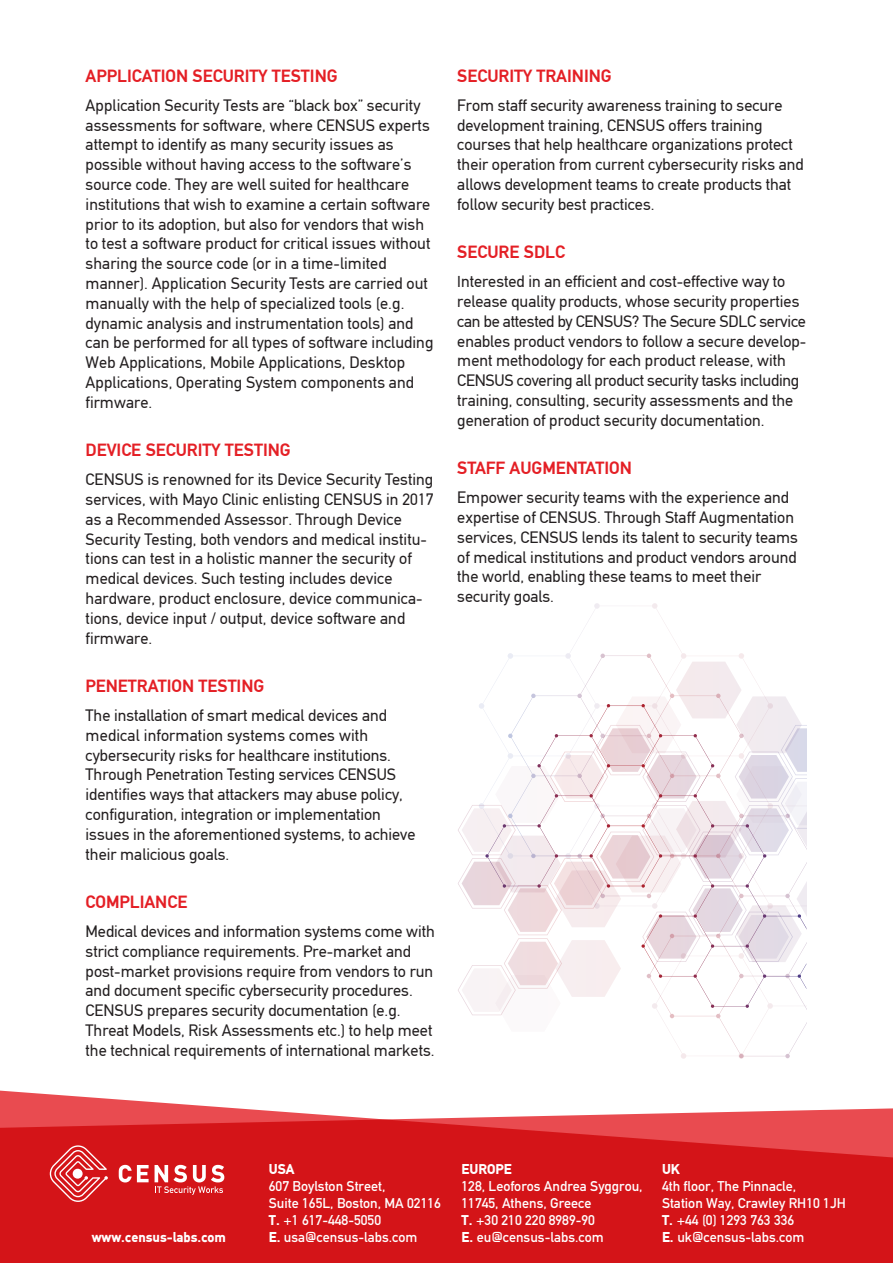
<style>
.page{position:relative;width:893px;height:1263px;background:#fff}
.page>*{position:absolute;margin:0;border:0;box-sizing:border-box;transform-origin:0 0}
.t1{font:700 18px "PF Din Text";color:#e41f25}
.t2{font:16.5px/19.8px "PF Din Text";color:#231f20}
.t3{font:500 14.25px/17.1px "PF Din Text";color:#fff}
.t4{font:900 14.25px "PF Din Text";color:#fff}
.s1{font-size:15.75px}
.s2{font-weight:900}
</style>
<div class="page">
<svg style="left:458px;top:662px;width:112px;height:354px"></svg>
<svg style="left:570px;top:607px;width:220px;height:452px"></svg>
<svg style="left:581px;top:696px;width:225px;height:360px"></svg>
<svg style="left:485px;top:704px;width:321px;height:304px"></svg>
<svg style="left:0;top:1090px;width:231px;height:18px"></svg>
<svg style="left:0;top:1108px;width:893px;height:155px;background:#d82226"></svg>
<svg style="left:119px;top:1165px;width:30px;height:17px"></svg>
<svg style="left:155px;top:1165px;width:69px;height:30px"></svg>
<svg style="left:50px;top:1145px;width:58px;height:57px;background:#dd4649"></svg>
<p class="t1" style="left:86px;top:65px;width:254px">APPLICATION SECURITY TESTING</p>
<p class="t2" style="left:86px;top:95px;width:349px">Application Security Tests are “black box” security assessments for software, where CENSUS experts attempt to identify as many security issues as possible without having access to the software’s source code. They are well suited for healthcare institutions that wish to examine a certain software prior to its adoption, but also for vendors that wish to test a software product for critical issues without sharing the source code (or in a time-limited manner). Application Security Tests are carried out manually with the help of specialized tools (e.g. dynamic analysis and instrumentation tools) and can be performed for all types of software including Web Applications, Mobile Applications, Desktop Applications, Operating System components and firmware.</p>
<p class="t1" style="left:86px;top:440px;width:207px">DEVICE SECURITY TESTING</p>
<p class="t2" style="left:86px;top:470px;width:349px">CENSUS is renowned for its Device Security Testing services, with Mayo Clinic enlisting CENSUS in 2017 as a Recommended Assessor. Through Device Security Testing, both vendors and medical institu&shy;tions can test in a holistic manner the security of medical devices. Such testing includes device hardware, product enclosure, device communica&shy;tions, device input / output, device software and firmware.</p>
<p class="t1" style="left:86px;top:675px;width:180px">PENETRATION TESTING</p>
<p class="t2" style="left:86px;top:705px;width:331px">The installation of smart medical devices and medical information systems comes with cybersecurity risks for healthcare institutions.<br>Through Penetration Testing services CENSUS identifies ways that attackers may abuse policy, configuration, integration or implementation issues in the aforementioned systems, to achieve their malicious goals.</p>
<p class="t1" style="left:86px;top:891px;width:103px">COMPLIANCE</p>
<p class="t2" style="left:86px;top:921px;width:351px">Medical devices and information systems come with strict compliance requirements. Pre-market and post-market provisions require from vendors to run and document specific cybersecurity procedures.<br>CENSUS prepares security documentation (e.g.<br>Threat Models, Risk Assessments etc.) to help meet the technical requirements of international markets.</p>
<p class="t1" style="left:457px;top:65px;width:156px">SECURITY TRAINING</p>
<p class="t2" style="left:457px;top:95px;width:348px">From staff security awareness training to secure development training, CENSUS offers training courses that help healthcare organizations protect their operation from current cybersecurity risks and allows development teams to create products that follow security best practices.</p>
<p class="t1" style="left:457px;top:242px;width:109px">SECURE SDLC</p>
<p class="t2" style="left:457px;top:272px;width:351px"><span class="s1">I</span>nterested in an efficient and cost-effective way to release quality products, whose security properties can be attested by CENSUS? The Secure SDLC service enables product vendors to follow a secure develop&shy;ment methodology for each product release, with CENSUS covering all product security tasks including training, consulting, security assessments and the generation of product security documentation.</p>
<p class="t1" style="left:457px;top:458px;width:176px">STAFF AUGMENTATION</p>
<p class="t2" style="left:457px;top:488px;width:342px">Empower security teams with the experience and expertise of CENSUS. Through Staff Augmentation services, CENSUS lends its talent to security teams of medical institutions and product vendors around the world, enabling these teams to meet their security goals.</p>
<p class="t4" style="left:269px;top:1160px;width:27px">USA</p>
<p class="t3" style="left:269px;top:1177px;width:174px">607 Boylston Street,<br>Suite 165L, Boston, MA 02116<br><span class="s2">T.</span> +1 617-448-5050<br><span class="s2">Ε.</span> usa@census-labs.com</p>
<p class="t4" style="left:461px;top:1160px;width:52px">EUROPE</p>
<p class="t3" style="left:461px;top:1177px;width:183px">128, Leoforos Andrea Syggrou,<br>11745, Athens, Greece<br><span class="s2">T.</span> +30 210 220 8989-90<br><span class="s2">E.</span> eu@census-labs.com</p>
<p class="t4" style="left:662px;top:1160px;width:19px">UK</p>
<p class="t3" style="left:662px;top:1177px;width:185px">4th floor, The Pinnacle,<br>Station Way, Crawley RH10 1JH<br><span class="s2">T.</span> +44 (0) 1293 763 336</p>
<p class="t4" style="left:92px;top:1228px;width:136px">www.census-labs.com</p>
<p class="t3" style="left:662px;top:1228px;width:144px"><span class="s2">E.</span> uk@census-labs.com</p>
</div>
